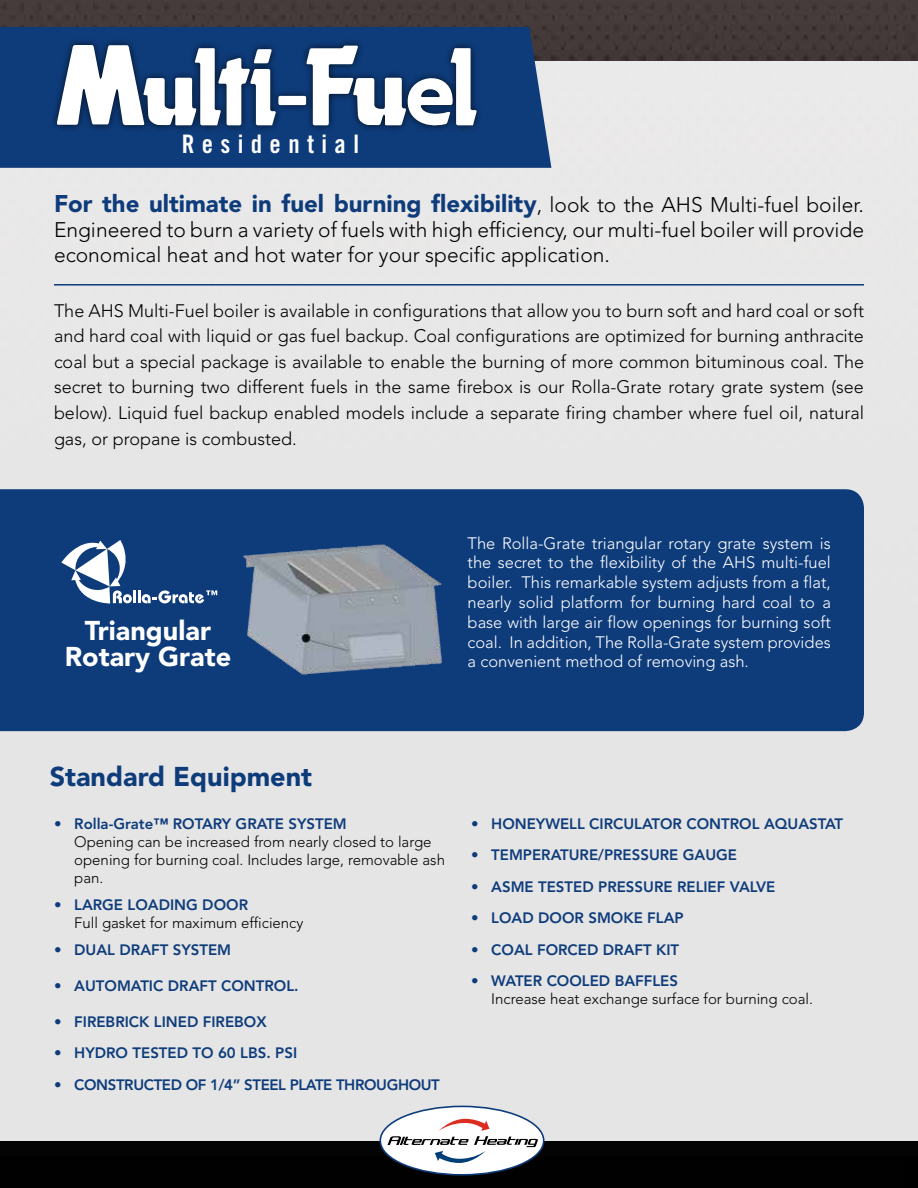
<style>
.page{position:relative;width:918px;height:1188px;background:#fff}
.page>*{position:absolute;margin:0;border:0;box-sizing:border-box;transform-origin:0 0}
.t1{font:900 27px/25.5px "Avenir";color:#fff;text-align:center}
.t2{font:900 27px "Avenir";color:#0e3c7b}
.t3{font:25.5px "Trade Gothic Bold Cond Twenty";letter-spacing:.29em;color:#fff}
.t4{font:900 24px "Avenir";color:#0e3c7b}
.t5{font:300 21px/25.2px "Avenir";color:#000}
.t6{font:300 18px/25.5px "Avenir";color:#000;text-align:justify}
.t7{font:300 16.5px/19.8px "Avenir";color:#fff;text-align:justify}
.t8{font:800 15px "Avenir";color:#0e3c7b}
.t9{font:300 15px/18px "Avenir";color:#000}
.t10{font:800 15px "Avenir";letter-spacing:-.025em;color:#0e3c7b}
.s1{font-weight:300;font-size:21px;color:#000}
</style>
<div class="page">
<img style="left:0;top:0;width:918px;height:1188px">
<div style="left:0;top:61px;width:918px;height:1080px;background:#e5e5e5"></div>
<div style="left:0;top:27px;width:551px;height:141px;background:#0e3c7b"></div>
<div style="left:49px;top:37px;width:435px;height:96px;background:#000;opacity:.75"></div>
<svg style="left:57px;top:45px;width:420px;height:80px;background:#889bb6"></svg>
<div style="left:0;top:489px;width:864px;height:242px;background:#0e3c7b"></div>
<img style="left:236px;top:530px;width:215px;height:155px">
<svg style="left:61px;top:540px;width:156px;height:64px;background:#476a9a"></svg>
<hr style="left:54px;top:284px;width:810px;height:2px;background:#0e3c7b">
<div style="left:380px;top:1106px;width:164px;height:69px;background:#fff;border-radius:50%"></div>
<div style="left:380px;top:1106px;width:164px;height:70px;border:2px solid #0e3c7b;border-radius:50%"></div>
<svg style="left:387px;top:1119px;width:151px;height:44px"></svg>
<h2 class="t3" style="left:182px;top:129px;width:179px">Residential</h2>
<h3 class="t4" style="left:54px;top:189px;width:812px">For the ultimate in fuel burning flexibility<span class="s1">, look to the AHS Multi-fuel boiler.</span></h3>
<p class="t5" style="left:54px;top:217px;width:812px">Engineered to burn a variety of fuels with high efficiency, our multi-fuel boiler will provide economical heat and hot water for your specific application.</p>
<p class="t6" style="left:54px;top:298px;width:812px">The AHS Multi-Fuel boiler is available in configurations that allow you to burn soft and hard coal or soft and hard coal with liquid or gas fuel backup. Coal configurations are optimized for burning anthracite coal but a special package is available to enable the burning of more common bituminous coal. The secret to burning two different fuels in the same firebox is our Rolla-Grate rotary grate system (see below). Liquid fuel backup enabled models include a separate firing chamber where fuel oil, natural gas, or propane is combusted.</p>
<h1 class="t1" style="left:65px;top:618px;width:168px">Triangular<br>Rotary Grate</h1>
<p class="t7" style="left:468px;top:533px;width:365px">The Rolla-Grate triangular rotary grate system is the secret to the flexibility of the AHS multi-fuel boiler. This remarkable system adjusts from a flat, nearly solid platform for burning hard coal to a base with large air flow openings for burning soft coal. In addition, The Rolla-Grate system provides a convenient method of removing ash.</p>
<h1 class="t2" style="left:50px;top:760px;width:264px">Standard Equipment</h1>
<p class="t8" style="left:54px;top:815px;width:294px">• Rolla-Grate™ ROTARY GRATE SYSTEM</p>
<p class="t9" style="left:74px;top:833px;width:372px">Opening can be increased from nearly closed to large opening for burning coal. Includes large, removable ash pan.</p>
<p class="t8" style="left:54px;top:896px;width:196px">• LARGE LOADING DOOR</p>
<p class="t9" style="left:74px;top:914px;width:231px">Full gasket for maximum efficiency</p>
<p class="t8" style="left:54px;top:941px;width:179px">• DUAL DRAFT SYSTEM</p>
<p class="t8" style="left:54px;top:977px;width:246px">• AUTOMATIC DRAFT CONTROL.</p>
<p class="t8" style="left:54px;top:1013px;width:214px">• FIREBRICK LINED FIREBOX</p>
<p class="t8" style="left:54px;top:1044px;width:245px">• HYDRO TESTED TO 60 LBS. PSI</p>
<p class="t10" style="left:54px;top:1076px;width:387px">• CONSTRUCTED OF 1/4” STEEL PLATE THROUGHOUT</p>
<p class="t8" style="left:471px;top:815px;width:374px">• HONEYWELL CIRCULATOR CONTROL AQUASTAT</p>
<p class="t8" style="left:471px;top:846px;width:268px">• TEMPERATURE/PRESSURE GAUGE</p>
<p class="t8" style="left:471px;top:878px;width:306px">• ASME TESTED PRESSURE RELIEF VALVE</p>
<p class="t8" style="left:471px;top:909px;width:214px">• LOAD DOOR SMOKE FLAP</p>
<p class="t8" style="left:471px;top:941px;width:210px">• COAL FORCED DRAFT KIT</p>
<p class="t8" style="left:471px;top:972px;width:209px">• WATER COOLED BAFFLES</p>
<p class="t9" style="left:491px;top:990px;width:323px">Increase heat exchange surface for burning coal.</p>
</div>
